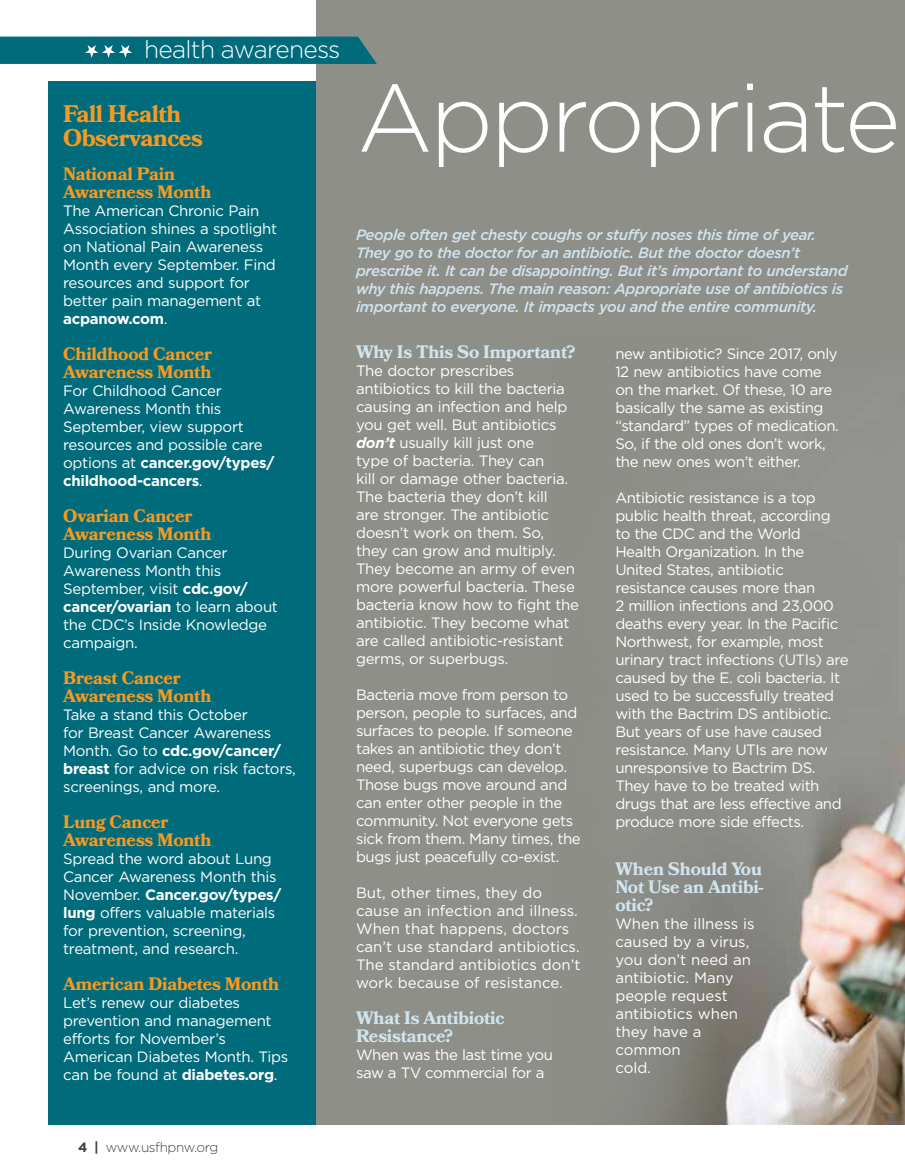
<style>
.page{position:relative;width:905px;height:1175px;background:#fff}
.page>*{position:absolute;margin:0;border:0;box-sizing:border-box;transform-origin:0 0}
.t1{font:95.85px "Gotham OTF Light";letter-spacing:-.03em;color:#fff}
.t2{font:24.6px "Gotham OTF Light";letter-spacing:-.03em;color:#fff}
.t3{font:700 24px/24px "Bookmania";letter-spacing:-.02em;color:#f89920}
.t4{font:700 18px/18px "Bookmania";letter-spacing:-.01em;color:#f89920}
.t5{font:700 18px/18px "Bookmania";letter-spacing:-.01em;color:#d1e4ee;text-align:justify}
.t6{font:15px/18px "Gotham OTF Book";letter-spacing:-.03em;color:#fff}
.t7{font:italic 15px/18px "Gotham OTF Medium";letter-spacing:-.03em;color:#d1e4ee}
.t8{font:15px/18px "Gotham OTF Book";color:#fff}
.t9{font:700 15px/18px "Gotham OTF";letter-spacing:-.02em;color:#fff}
.t10{font:13.5px "Gotham OTF Light";letter-spacing:-.03em;color:#414042}
.s1{font-family:"Gotham OTF Book";font-weight:400}
.s2{font-family:"Gotham OTF";font-weight:700}
.s3{font-family:"Gotham OTF";font-weight:700;font-style:italic}
</style>
<div class="page">
<div style="left:316px;top:0;width:588px;height:1124px;background:#8e8f89"></div>
<img style="left:647px;top:784px;width:257px;height:340px">
<div style="left:48px;top:81px;width:268px;height:1043px;background:#006b7b"></div>
<svg style="left:0;top:37px;width:377px;height:27px;background:#086e7d"></svg>
<h2 class="t2" style="left:144px;top:35px;width:198px">health awareness</h2>
<h3 class="t3" style="left:63px;top:101px;width:141px">Fall Health<br>Observances</h3>
<p class="t4" style="left:63px;top:165px;width:150px">National Pain<br>Awareness Month</p>
<p class="t6" style="left:63px;top:201px;width:215px">The American Chronic Pain<br>Association shines a spotlight on National Pain Awareness<br>Month every September. Find resources and support for better pain management at</p>
<p class="t9" style="left:63px;top:309px;width:106px">acpanow.com<span class="s1">.</span></p>
<p class="t4" style="left:63px;top:345px;width:150px">Childhood Cancer<br>Awareness Month</p>
<p class="t6" style="left:63px;top:381px;width:201px">For Childhood Cancer<br>Awareness Month this<br>September, view support resources and possible care</p>
<p class="t9" style="left:63px;top:453px;width:213px"><span class="s1">options at</span> cancer.gov/types/ childhood-cancers<span class="s1">.</span></p>
<p class="t4" style="left:63px;top:507px;width:150px">Ovarian Cancer<br>Awareness Month</p>
<p class="t6" style="left:63px;top:543px;width:186px">During Ovarian Cancer<br>Awareness Month this<br>September, visit <span class="s2">cdc.gov/</span></p>
<p class="t9" style="left:63px;top:597px;width:216px">cancer/ovarian <span class="s1">to learn about</span></p>
<p class="t6" style="left:63px;top:615px;width:205px">the CDC’s Inside Knowledge campaign.</p>
<p class="t4" style="left:63px;top:669px;width:150px">Breast Cancer<br>Awareness Month</p>
<p class="t6" style="left:63px;top:705px;width:209px">Take a stand this October for Breast Cancer Awareness</p>
<p class="t9" style="left:63px;top:741px;width:219px"><span class="s1">Month. Go to</span> cdc.gov/cancer/</p>
<p class="t6" style="left:63px;top:759px;width:234px"><span class="s2">breast</span> for advice on risk factors, screenings, and more.</p>
<p class="t4" style="left:63px;top:813px;width:150px">Lung Cancer<br>Awareness Month</p>
<p class="t6" style="left:63px;top:849px;width:215px">Spread the word about Lung<br>Cancer Awareness Month this</p>
<p class="t9" style="left:63px;top:885px;width:220px"><span class="s1">November.</span> Cancer.gov/types/</p>
<p class="t6" style="left:63px;top:903px;width:213px"><span class="s2">lung</span> offers valuable materials for prevention, screening, treatment, and research.</p>
<p class="t4" style="left:63px;top:975px;width:217px">American Diabetes Month</p>
<p class="t6" style="left:63px;top:993px;width:226px">Let’s renew our diabetes prevention and management efforts for November’s<br>American Diabetes Month. Tips can be found at <span class="s2">diabetes.org</span>.</p>
<h1 class="t1" style="left:357px;top:66px;width:545px">Appropriate</h1>
<p class="t7" style="left:356px;top:226px;width:493px">People often get chesty coughs or stuffy noses this time of year.<br>They go to the doctor for an antibiotic. But the doctor doesn’t prescribe it. It can be disappointing. But it’s important to understand why this happens. The main reason: Appropriate use of antibiotics is important to everyone. It impacts you and the entire community.</p>
<p class="t6" style="left:615px;top:345px;width:225px">new antibiotic? Since 2017, only<br>12 new antibiotics have come on the market. Of these, 10 are basically the same as existing “standard” types of medication.<br>So, if the old ones don’t work, the new ones won’t either.</p>
<p class="t6" style="left:615px;top:489px;width:235px">Antibiotic resistance is a top public health threat, according to the CDC and the World<br>Health Organization. In the<br>United States, antibiotic resistance causes more than<br>2 million infections and 23,000 deaths every year. In the Pacific<br>Northwest, for example, most urinary tract infections (UTIs) are caused by the E. coli bacteria. It used to be successfully treated with the Bactrim DS antibiotic.<br>But years of use have caused resistance. Many UTIs are now unresponsive to Bactrim DS.<br>They have to be treated with drugs that are less effective and produce more side effects.</p>
<p class="t5" style="left:615px;top:860px;width:150px">When Should You Not Use an Antibi&shy;otic?</p>
<p class="t8" style="left:615px;top:915px;width:141px">When the illness is caused by a virus, you don’t need an antibiotic. Many people request antibiotics when they have a common<br>cold.</p>
<p class="t5" style="left:356px;top:342px;width:220px">Why Is This So Important?</p>
<p class="t6" style="left:356px;top:361px;width:224px">The doctor prescribes antibiotics to kill the bacteria causing an infection and help you get well. But antibiotics <span class="s3">don’t</span> usually kill just one<br>type of bacteria. They can<br>kill or damage other bacteria.<br>The bacteria they don’t kill<br>are stronger. The antibiotic doesn’t work on them. So, they can grow and multiply.<br>They become an army of even more powerful bacteria. These bacteria know how to fight the antibiotic. They become what are called antibiotic-resistant germs, or superbugs.</p>
<p class="t6" style="left:356px;top:685px;width:226px">Bacteria move from person to person, people to surfaces, and surfaces to people. If someone takes an antibiotic they don’t need, superbugs can develop.<br>Those bugs move around and can enter other people in the community. Not everyone gets sick from them. Many times, the bugs just peacefully co-exist.</p>
<p class="t8" style="left:356px;top:883px;width:226px">But, other times, they do cause an infection and illness.<br>When that happens, doctors can’t use standard antibiotics.<br>The standard antibiotics don’t work because of resistance.</p>
<p class="t5" style="left:356px;top:1008px;width:150px">What Is Antibiotic<br>Resistance?</p>
<p class="t6" style="left:356px;top:1045px;width:198px">When was the last time you saw a TV commercial for a</p>
<p class="t10" style="left:78px;top:1139px;width:142px"><span class="s2">4 |</span> www.usfhpnw.org</p>
</div>
